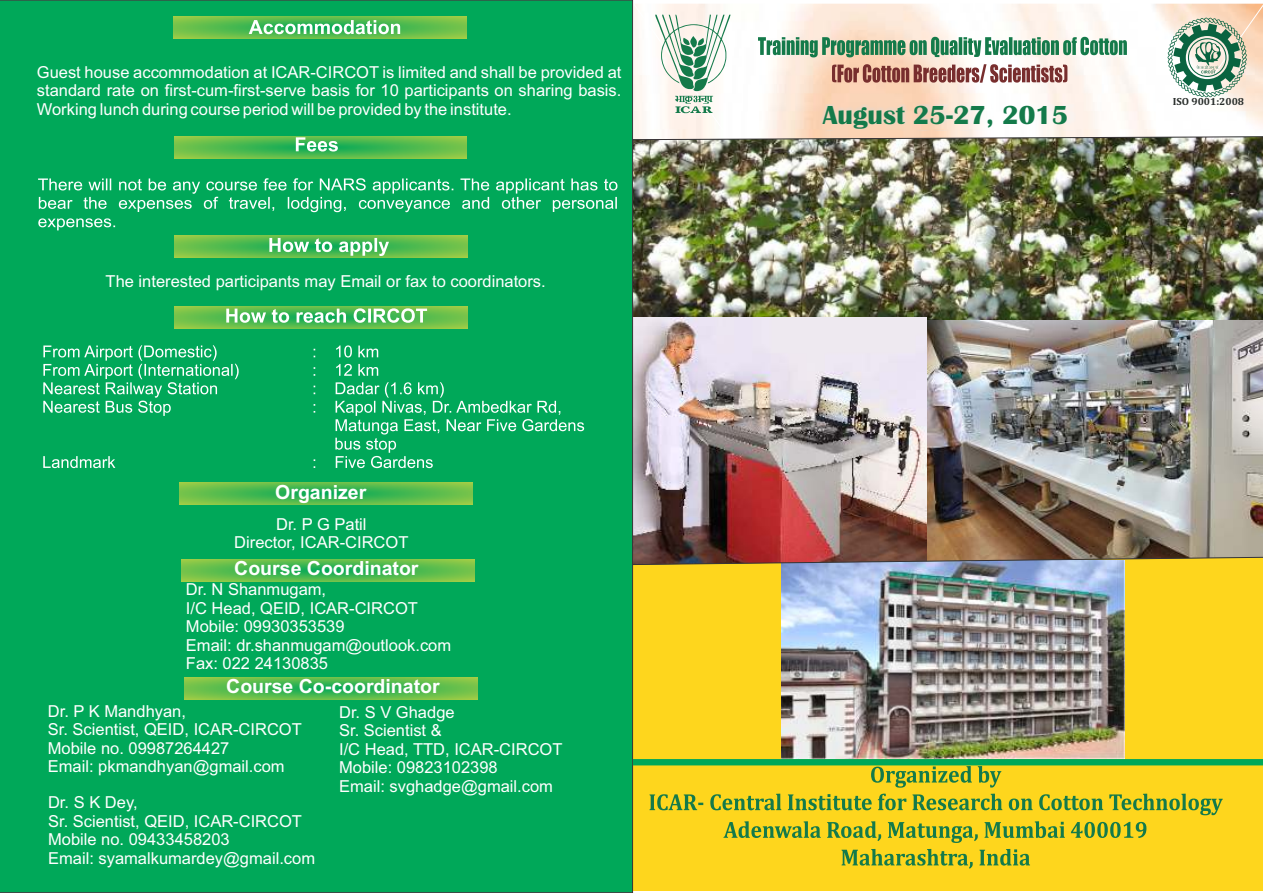
<style>
.page{position:relative;width:1263px;height:893px;background:#fff}
.page>*{position:absolute;margin:0;border:0;box-sizing:border-box;transform-origin:0 0}
.t1{font:700 27px "Britannic";color:#147a4a}
.t2{font:700 19.5px "Arial";color:#fff}
.t3{font:16.5px/18.5px "Arial";color:#fff}
.t4{font:700 10.5px "Cambria";color:#292e2b}
</style>
<div class="page">
<svg style="left:633px;top:3px;width:630px;height:133px"></svg>
<div style="left:633px;top:565px;width:630px;height:328px;background:#fed61d"></div>
<img style="left:781px;top:565px;width:343px;height:193px">
<div style="left:649px;top:9px;width:92px;height:110px;background:#fff;opacity:.49"></div>
<svg style="left:655px;top:15px;width:76px;height:98px"></svg>
<svg style="left:1161px;top:11px;width:91px;height:103px"></svg>
<img style="left:633px;top:136px;width:630px;height:429px">
<svg style="left:649px;top:766px;width:574px;height:103px;background:#dfc922"></svg>
<div style="left:821px;top:104px;width:254px;height:26px;background:#fff;opacity:.49"></div>
<div style="left:0;top:0;width:633px;height:893px;background:#00a859"></div>
<svg style="left:173px;top:16px;width:293px;height:23px;background:#6dc14b"></svg>
<svg style="left:249px;top:20px;width:151px;height:14px"></svg>
<svg style="left:43px;top:345px;width:541px;height:123px;background:#15af66"></svg>
<svg style="left:38px;top:178px;width:579px;height:52px;background:#20b36e"></svg>
<svg style="left:174px;top:235px;width:294px;height:23px;background:#6bc04b"></svg>
<svg style="left:269px;top:238px;width:120px;height:18px"></svg>
<svg style="left:174px;top:307px;width:293px;height:22px;background:#6fc14b"></svg>
<svg style="left:226px;top:308px;width:201px;height:15px"></svg>
<svg style="left:179px;top:483px;width:293px;height:22px;background:#58bc4d"></svg>
<svg style="left:174px;top:136px;width:292px;height:22px;background:#5dbd4d"></svg>
<svg style="left:296px;top:137px;width:42px;height:15px"></svg>
<svg style="left:758px;top:37px;width:369px;height:20px;background:#7faf90"></svg>
<svg style="left:832px;top:64px;width:235px;height:19px;background:#b28079"></svg>
<div style="left:633px;top:759px;width:630px;height:6px;background:#00a859"></div>
<svg style="left:181px;top:559px;width:294px;height:22px;background:#59bc4d"></svg>
<svg style="left:184px;top:677px;width:293px;height:22px;background:#58bc4d"></svg>
<p class="t3" style="left:37px;top:64px;width:586px;text-align:justify">Guest house accommodation at ICAR-CIRCOT is limited and shall be provided at standard rate on first-cum-first-serve basis for 10 participants on sharing basis.<br>Working lunch during course period will be provided by the institute.</p>
<p class="t3" style="left:106px;top:274px;width:442px">The interested participants may Email or fax to coordinators.</p>
<p class="t2" style="left:275px;top:485px;width:93px">Organizer</p>
<p class="t3" style="left:234px;top:516px;width:176px;text-align:center">Dr. P G Patil<br>Director, ICAR-CIRCOT</p>
<p class="t2" style="left:234px;top:561px;width:186px">Course Coordinator</p>
<p class="t3" style="left:186px;top:582px;width:267px">Dr. N Shanmugam,<br>I/C Head, QEID, ICAR-CIRCOT<br>Mobile: 09930353539<br>Email: dr.shanmugam@outlook.com<br>Fax: 022 24130835</p>
<p class="t3" style="left:48px;top:703px;width:255px">Dr. P K Mandhyan,<br>Sr. Scientist, QEID, ICAR-CIRCOT<br>Mobile no. 09987264427<br>Email: pkmandhyan@gmail.com</p>
<p class="t2" style="left:226px;top:679px;width:215px">Course Co-coordinator</p>
<p class="t3" style="left:339px;top:704px;width:225px">Dr. S V Ghadge<br>Sr. Scientist &amp;<br>I/C Head, TTD, ICAR-CIRCOT<br>Mobile: 09823102398<br>Email: svghadge@gmail.com</p>
<p class="t3" style="left:48px;top:795px;width:269px">Dr. S K Dey,<br>Sr. Scientist, QEID, ICAR-CIRCOT<br>Mobile no. 09433458203<br>Email: syamalkumardey@gmail.com</p>
<h1 class="t1" style="left:823px;top:106px;width:247px">August 25-27, 2015</h1>
<p class="t4" style="left:1173px;top:97px;width:73px">ISO 9001:2008</p>
</div>
